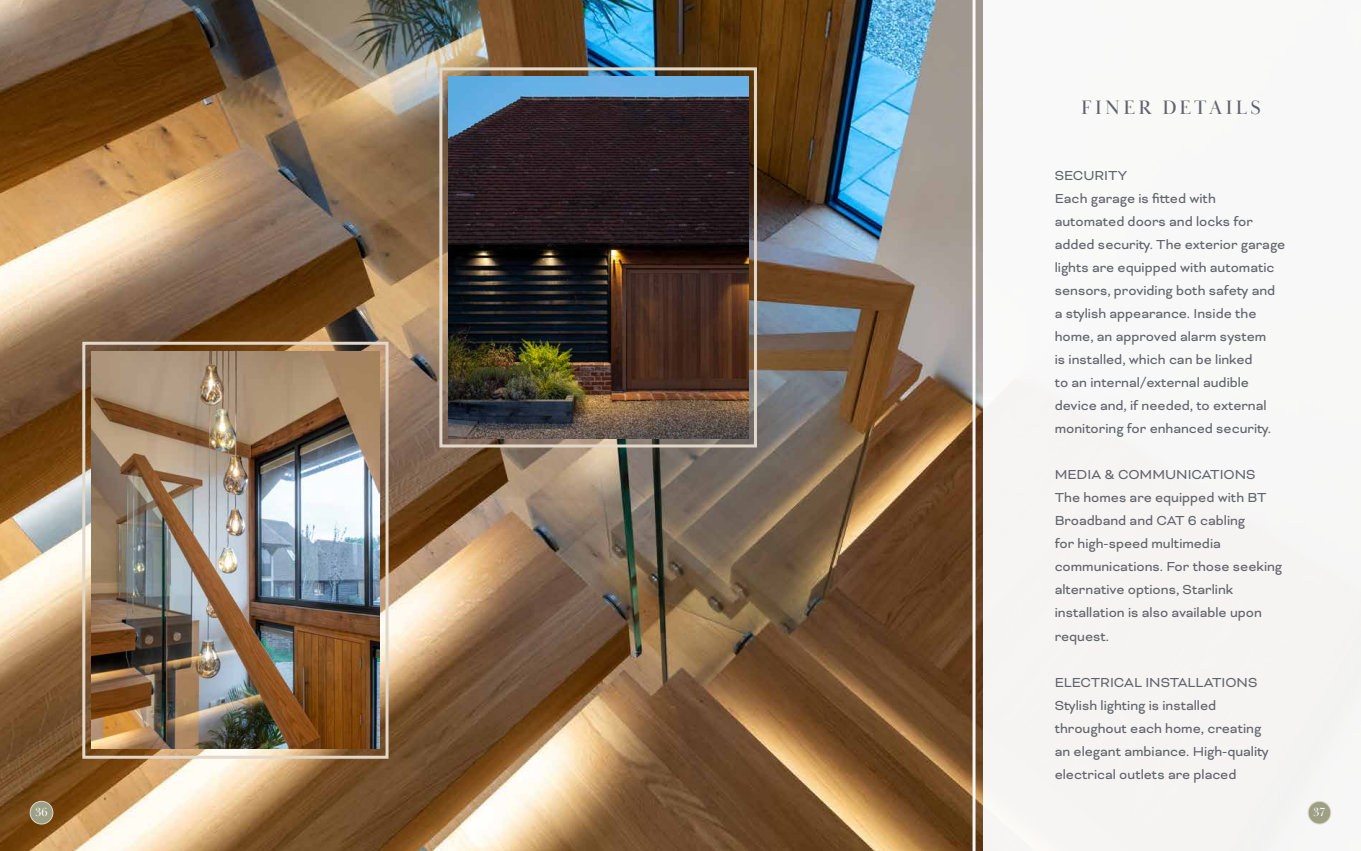
<style>
.page{position:relative;width:1361px;height:851px;background:#fff}
.page>*{position:absolute;margin:0;border:0;box-sizing:border-box;transform-origin:0 0}
.t1{font:20px "Baskerville Display PT";letter-spacing:.17em;color:#61646c}
.t2{font:15px/23px "Bicyclette";color:#61646c}
.t3{font:12px "Baskerville Display PT";color:#fff}
</style>
<div class="page">
<img style="left:0;top:0;width:982px;height:850px">
<div style="left:439px;top:67px;width:318px;height:380px;border:3px solid #e1d8c9"></div>
<img style="left:448px;top:77px;width:300px;height:361px">
<div style="left:82px;top:342px;width:306px;height:416px;border:3px solid #e1d8c9"></div>
<img style="left:91px;top:351px;width:288px;height:397px">
<div style="left:982px;top:0;width:379px;height:850px;background:#f8f7f7"></div>
<hr style="left:972px;top:0;width:3px;height:850px;background:#fff">
<div style="left:30px;top:801px;width:23px;height:22px;background:#9da085;border-radius:50%"></div>
<div style="left:30px;top:801px;width:23px;height:23px;border:1px solid #e1d8c9;border-radius:50%"></div>
<div style="left:1308px;top:801px;width:22px;height:22px;background:#9da085;border-radius:50%"></div>
<div style="left:1308px;top:801px;width:23px;height:23px;border:1px solid #e1d8c9;border-radius:50%"></div>
<h1 class="t1" style="left:1081px;top:95px;width:181px">FINER DETAILS</h1>
<p class="t2" style="left:1054px;top:164px;width:232px">SECURITY<br>Each garage is fitted with automated doors and locks for added security. The exterior garage lights are equipped with automatic sensors, providing both safety and a stylish appearance. Inside the home, an approved alarm system<br>is installed, which can be linked<br>to an internal/external audible device and, if needed, to external monitoring for enhanced security.</p>
<p class="t2" style="left:1054px;top:463px;width:229px">MEDIA &amp; COMMUNICATIONS<br>The homes are equipped with BT<br>Broadband and CAT 6 cabling<br>for high-speed multimedia communications. For those seeking alternative options, Starlink installation is also available upon request.</p>
<p class="t2" style="left:1054px;top:670px;width:215px">ELECTRICAL INSTALLATIONS<br>Stylish lighting is installed throughout each home, creating an elegant ambiance. High-quality electrical outlets are placed</p>
<p class="t3" style="left:36px;top:804px;width:13px">36</p>
<p class="t3" style="left:1313px;top:804px;width:13px">37</p>
</div>
